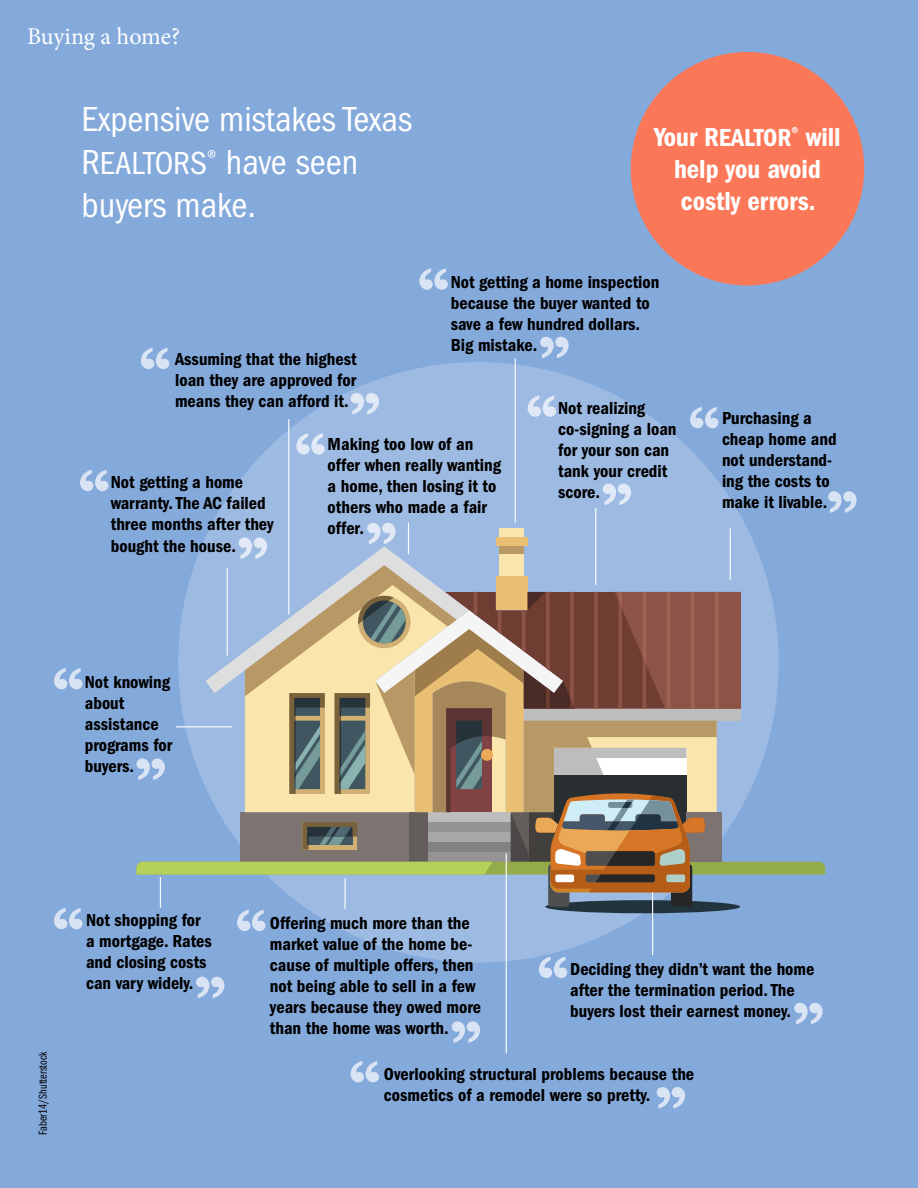
<style>
.page{position:relative;width:918px;height:1188px;background:#84a9db}
.page>*{position:absolute;margin:0;border:0;box-sizing:border-box;transform-origin:0 0}
.t1{font:condensed 36px/43.2px "ITC Franklin Gothic Std";color:#fff}
.t2{font:27px/32.4px "ITC Franklin Gothic Std Dm Cd";color:#fff;text-align:center}
.t3{font:24px "Minion Pro";letter-spacing:-.005em;color:#fff}
.t4{font:18px/21px "ITC Franklin Gothic Std Dm Cd";color:#000}
.t5{font:12px "ITC Franklin Gothic Std Bk Cp";color:#000}
.s1{font-size:33px}
.s2{font-size:25.5px}
</style>
<div class="page">
<div style="left:178px;top:362px;width:601px;height:601px;background:#9dbae2;border-radius:50%"></div>
<hr style="left:288px;top:419px;width:1px;height:195px;background:#fff">
<hr style="left:515px;top:358px;width:1px;height:165px;background:#fff">
<hr style="left:595px;top:508px;width:1px;height:77px;background:#fff">
<hr style="left:652px;top:892px;width:1px;height:63px;background:#fff">
<hr style="left:506px;top:854px;width:1px;height:199px;background:#fff">
<svg style="left:419px;top:268px;width:29px;height:22px"></svg>
<svg style="left:540px;top:337px;width:29px;height:21px"></svg>
<svg style="left:690px;top:407px;width:29px;height:21px"></svg>
<svg style="left:828px;top:491px;width:29px;height:22px"></svg>
<svg style="left:141px;top:348px;width:28px;height:21px"></svg>
<svg style="left:351px;top:393px;width:28px;height:22px"></svg>
<svg style="left:296px;top:433px;width:29px;height:22px"></svg>
<svg style="left:54px;top:668px;width:28px;height:21px"></svg>
<svg style="left:528px;top:395px;width:28px;height:22px"></svg>
<svg style="left:603px;top:484px;width:28px;height:21px"></svg>
<svg style="left:80px;top:470px;width:28px;height:21px"></svg>
<svg style="left:54px;top:908px;width:28px;height:21px"></svg>
<svg style="left:196px;top:977px;width:28px;height:21px"></svg>
<svg style="left:136px;top:523px;width:689px;height:408px"></svg>
<svg style="left:452px;top:1021px;width:28px;height:22px"></svg>
<svg style="left:539px;top:956px;width:28px;height:22px"></svg>
<svg style="left:794px;top:1003px;width:29px;height:21px"></svg>
<svg style="left:351px;top:1061px;width:28px;height:21px"></svg>
<svg style="left:657px;top:1087px;width:28px;height:22px"></svg>
<div style="left:631px;top:52px;width:233px;height:234px;background:#fa7858;border-radius:50%"></div>
<h3 class="t3" style="left:27px;top:21px;width:155px">Buying a home?</h3>
<h1 class="t1" style="left:82px;top:97px;width:332px">Expensive mistakes Texas<br>R<span class="s1">EALTORS</span><sup>®</sup> have seen buyers make.</h1>
<h2 class="t2" style="left:654px;top:121px;width:188px">Your R<span class="s2">EALTOR</span><sup>®</sup> will help you avoid costly errors.</h2>
<p class="t4" style="left:451px;top:271px;width:210px">Not getting a home inspection because the buyer wanted to save a few hundred dollars.<br>Big mistake.</p>
<p class="t4" style="left:175px;top:348px;width:183px;text-align:justify">Assuming that the highest loan they are approved for means they can afford it.</p>
<p class="t4" style="left:558px;top:397px;width:120px">Not realizing co-signing a loan for your son can tank your credit score.</p>
<p class="t4" style="left:328px;top:434px;width:175px">Making too low of an offer when really wanting a home, then losing it to others who made a fair offer.</p>
<p class="t4" style="left:111px;top:472px;width:164px">Not getting a home warranty. The AC failed three months after they bought the house.</p>
<p class="t4" style="left:722px;top:408px;width:116px">Purchasing a cheap home and not understand&shy;ing the costs to make it livable.</p>
<p class="t4" style="left:85px;top:671px;width:89px">Not knowing about assistance programs for buyers.</p>
<p class="t5" style="left:36px;top:1135px;width:85px;rotate:-90deg">Faber14/Shutterstock</p>
<p class="t4" style="left:86px;top:909px;width:127px">Not shopping for a mortgage. Rates and closing costs can vary widely.</p>
<p class="t4" style="left:270px;top:912px;width:213px">Offering much more than the market value of the home be&shy;cause of multiple offers, then not being able to sell in a few years because they owed more than the home was worth.</p>
<p class="t4" style="left:570px;top:958px;width:246px">Deciding they didn’t want the home after the termination period. The buyers lost their earnest money.</p>
<p class="t4" style="left:384px;top:1064px;width:312px">Overlooking structural problems because the cosmetics of a remodel were so pretty.</p>
</div>
